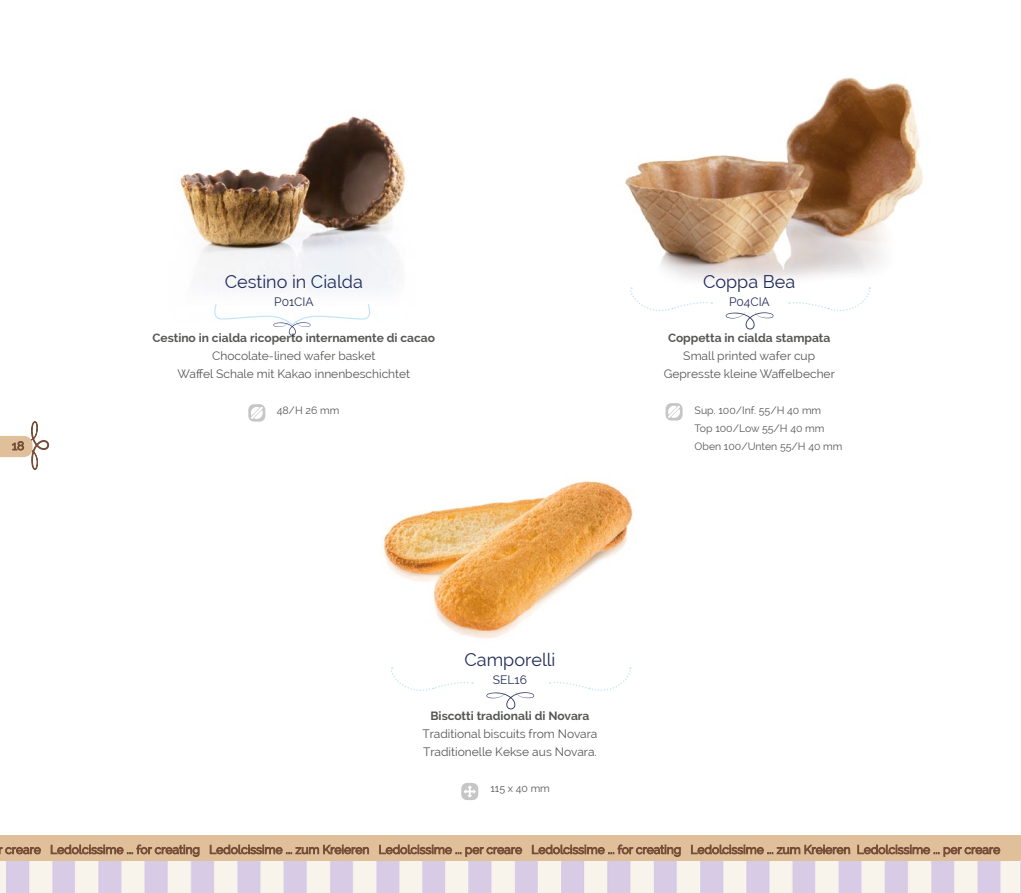
<style>
.page{position:relative;width:1021px;height:893px;background:#fff}
.page>*{position:absolute;margin:0;border:0;box-sizing:border-box;transform-origin:0 0}
.t1{font:18px "Raleway";color:#232d59}
.t2{font:12px/18px "Raleway";color:#575756;text-align:center}
.t3{font:700 12px "Raleway";color:#575756}
.t4{font:12px "Raleway";color:#232d59}
.t5{font:10.5px/18px "Raleway";color:#575756}
</style>
<div class="page">
<img style="left:383px;top:481px;width:250px;height:158px">
<img style="left:625px;top:77px;width:298px;height:227px">
<img style="left:179px;top:116px;width:227px;height:176px">
<img style="left:0;top:861px;width:1021px;height:32px">
<svg style="left:0;top:421px;width:49px;height:48px"></svg>
<div style="left:0;top:835px;width:1020px;height:26px;background:#e0bf9b"></div>
<svg style="left:0;top:847px;width:41px;height:7px"></svg>
<svg style="left:50px;top:844px;width:149px;height:13px"></svg>
<svg style="left:209px;top:844px;width:160px;height:11px"></svg>
<svg style="left:379px;top:844px;width:143px;height:13px"></svg>
<svg style="left:531px;top:844px;width:149px;height:13px"></svg>
<svg style="left:691px;top:844px;width:159px;height:11px"></svg>
<svg style="left:857px;top:844px;width:143px;height:13px"></svg>
<svg style="left:1020px;top:835px;width:1px;height:26px"></svg>
<svg style="left:391px;top:667px;width:82px;height:24px"></svg>
<svg style="left:549px;top:667px;width:83px;height:24px"></svg>
<svg style="left:486px;top:692px;width:48px;height:17px"></svg>
<svg style="left:461px;top:783px;width:17px;height:17px"></svg>
<svg style="left:629px;top:287px;width:83px;height:24px"></svg>
<svg style="left:788px;top:287px;width:83px;height:24px"></svg>
<svg style="left:725px;top:312px;width:48px;height:18px"></svg>
<svg style="left:665px;top:403px;width:17px;height:17px"></svg>
<svg style="left:214px;top:304px;width:157px;height:32px"></svg>
<svg style="left:248px;top:404px;width:17px;height:18px"></svg>
<h1 class="t1" style="left:225px;top:271px;width:140px">Cestino in Cialda</h1>
<p class="t4" style="left:274px;top:295px;width:41px">P01CIA</p>
<p class="t3" style="left:152px;top:331px;width:284px">Cestino in cialda ricoperto internamente di cacao</p>
<p class="t2" style="left:177px;top:347px;width:234px">Chocolate-lined wafer basket<br>Waffel Schale mit Kakao innenbeschichtet</p>
<p class="t5" style="left:277px;top:401px;width:64px">48/H 26 mm</p>
<h1 class="t1" style="left:703px;top:271px;width:94px">Coppa Bea</h1>
<p class="t4" style="left:729px;top:295px;width:42px">P04CIA</p>
<p class="t3" style="left:668px;top:331px;width:164px">Coppetta in cialda stampata</p>
<p class="t2" style="left:663px;top:347px;width:173px">Small printed wafer cup<br>Gepresste kleine Waffelbecher</p>
<p class="t5" style="left:694px;top:401px;width:149px">Sup. 100/Inf. 55/H 40 mm<br>Top 100/Low 55/H 40 mm<br>Oben 100/Unten 55/H 40 mm</p>
<h1 class="t1" style="left:464px;top:649px;width:92px">Camporelli</h1>
<p class="t4" style="left:493px;top:673px;width:36px">SEL16</p>
<p class="t3" style="left:430px;top:709px;width:160px">Biscotti tradionali di Novara</p>
<p class="t2" style="left:422px;top:725px;width:177px;text-align:left">Traditional biscuits from Novara<br>Traditionelle Kekse aus Novara.</p>
<p class="t5" style="left:490px;top:779px;width:61px">115 x 40 mm</p>
</div>
